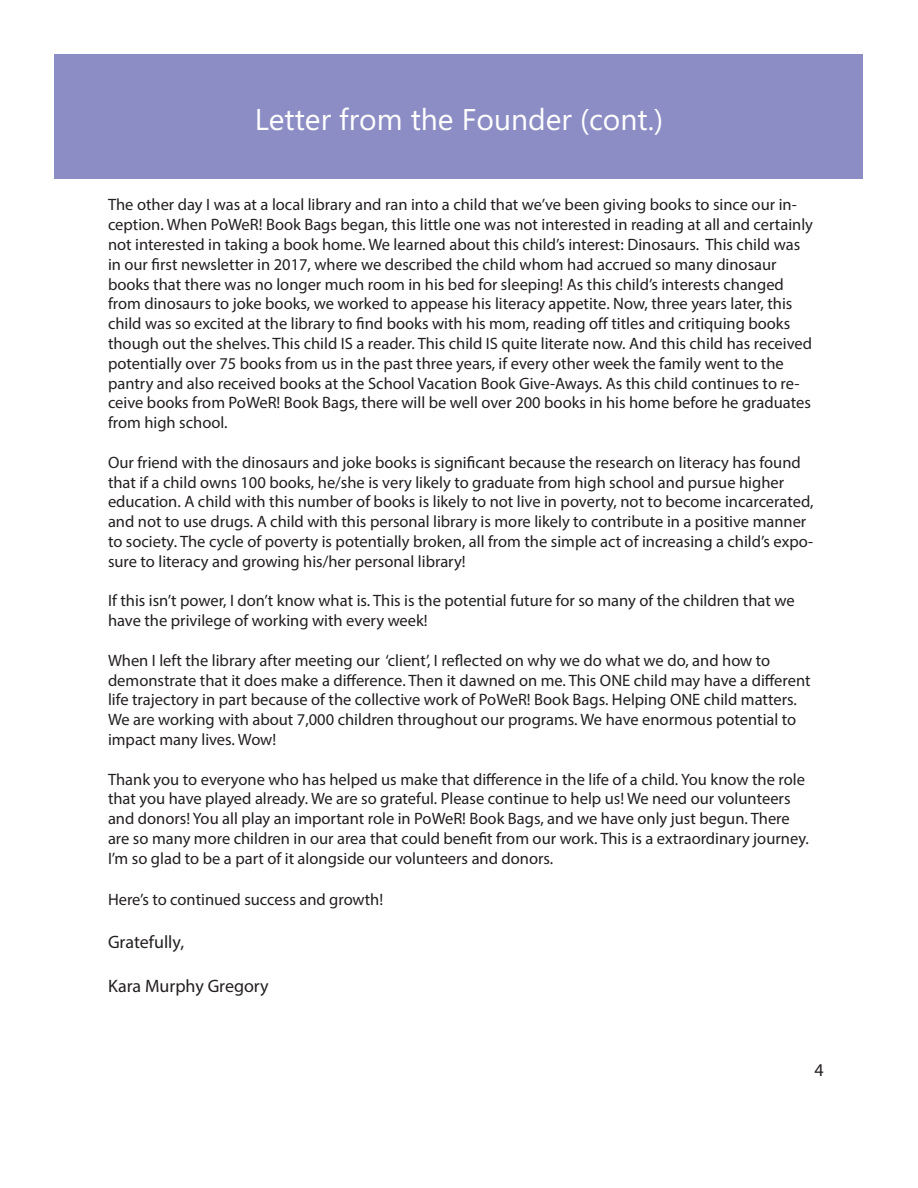
<style>
.page{position:relative;width:918px;height:1188px;background:#fff}
.page>*{position:absolute;margin:0;border:0;box-sizing:border-box;transform-origin:0 0}
.t1{font:30px "Microsoft Phags Pa";color:#fff}
.t2{font:18px "Myriad Pro";color:#231f20}
.t3{font:16.5px/19.8px "Myriad Pro";color:#231f20}
</style>
<div class="page">
<div style="left:55px;top:55px;width:808px;height:124px;background:#8c8dc5"></div>
<h1 class="t1" style="left:255px;top:99px;width:410px">Letter from the Founder (cont.)</h1>
<p class="t3" style="left:108px;top:195px;width:707px">The other day I was at a local library and ran into a child that we’ve been giving books to since our in&shy;ception. When PoWeR! Book Bags began, this little one was not interested in reading at all and certainly not interested in taking a book home. We learned about this child’s interest: Dinosaurs. This child was in our first newsletter in 2017, where we described the child whom had accrued so many dinosaur books that there was no longer much room in his bed for sleeping! As this child’s interests changed from dinosaurs to joke books, we worked to appease his literacy appetite. Now, three years later, this child was so excited at the library to find books with his mom, reading off titles and critiquing books though out the shelves. This child IS a reader. This child IS quite literate now. And this child has received potentially over 75 books from us in the past three years, if every other week the family went to the pantry and also received books at the School Vacation Book Give-Aways. As this child continues to re&shy;ceive books from PoWeR! Book Bags, there will be well over 200 books in his home before he graduates from high school.</p>
<p class="t3" style="left:108px;top:452px;width:707px">Our friend with the dinosaurs and joke books is significant because the research on literacy has found that if a child owns 100 books, he/she is very likely to graduate from high school and pursue higher education. A child with this number of books is likely to not live in poverty, not to become incarcerated, and not to use drugs. A child with this personal library is more likely to contribute in a positive manner to society. The cycle of poverty is potentially broken, all from the simple act of increasing a child’s expo&shy;sure to literacy and growing his/her personal library!</p>
<p class="t3" style="left:108px;top:591px;width:688px">If this isn’t power, I don’t know what is. This is the potential future for so many of the children that we have the privilege of working with every week!</p>
<p class="t3" style="left:108px;top:650px;width:704px">When I left the library after meeting our ‘client’, I reflected on why we do what we do, and how to demonstrate that it does make a difference. Then it dawned on me. This ONE child may have a different life trajectory in part because of the collective work of PoWeR! Book Bags. Helping ONE child matters.<br>We are working with about 7,000 children throughout our programs. We have enormous potential to impact many lives. Wow!</p>
<p class="t3" style="left:108px;top:769px;width:702px">Thank you to everyone who has helped us make that difference in the life of a child. You know the role that you have played already. We are so grateful. Please continue to help us! We need our volunteers and donors! You all play an important role in PoWeR! Book Bags, and we have only just begun. There are so many more children in our area that could benefit from our work. This is a extraordinary journey.<br>I’m so glad to be a part of it alongside our volunteers and donors.</p>
<p class="t3" style="left:108px;top:889px;width:277px">Here’s to continued success and growth!</p>
<p class="t2" style="left:108px;top:931px;width:78px">Gratefully,</p>
<p class="t2" style="left:108px;top:974px;width:162px">Kara Murphy Gregory</p>
<p class="t2" style="left:814px;top:1058px;width:11px">4</p>
</div>
